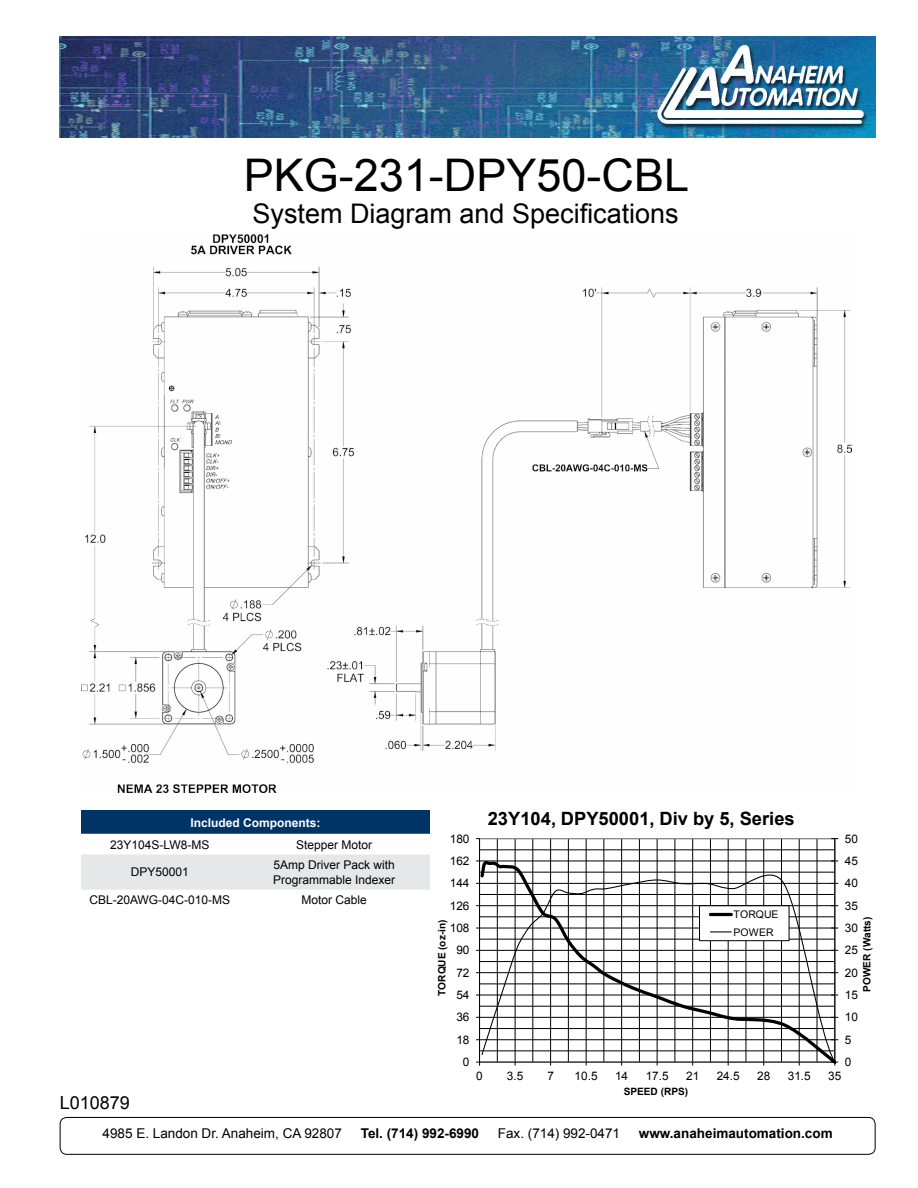
<style>
.page{position:relative;width:918px;height:1188px;background:#fff}
.page>*{position:absolute;margin:0;border:0;box-sizing:border-box;transform-origin:0 0}
.t1{font:45px "Arial";color:#000}
.t2{font:27px "Arial";color:#000}
.t3{font:700 18.3px "Arial";color:#000}
.t4{font:18px "Arial";color:#000}
.t5{font:13.5px "Arial";color:#000}
.t6{font:700 13.5px "Arial";color:#000}
.t7{font:12px/14.4px "Arial";color:#000}
.t8{font:700 12px "Arial";color:#fff}
.t9{font:11.85px "Arial";color:#000}
.t10{font:10.5px/17.4px "Arial";color:#000}
.t11{font:700 10.05px "Arial";color:#000}
</style>
<div class="page">
<img style="left:60px;top:37px;width:815px;height:101px">
<div style="left:60px;top:1117px;width:815px;height:38px;border:1px solid #000;border-radius:7px"></div>
<div style="left:81px;top:811px;width:349px;height:23px;background:#036"></div>
<div style="left:81px;top:854px;width:349px;height:36px;background:#e6e7e8"></div>
<svg style="left:476px;top:838px;width:363px;height:228px"></svg>
<img style="left:81px;top:234px;width:770px;height:559px">
<h1 class="t1" style="left:244px;top:146px;width:447px">PKG-231-DPY50-CBL</h1>
<h2 class="t2" style="left:253px;top:196px;width:428px">System Diagram and Specifications</h2>
<p class="t8" style="left:190px;top:814px;width:132px">Included Components:</p>
<p class="t7" style="left:110px;top:837px;width:101px">23Y104S-LW8-MS</p>
<p class="t7" style="left:296px;top:837px;width:78px">Stepper Motor</p>
<p class="t7" style="left:131px;top:865px;width:60px">DPY50001</p>
<p class="t7" style="left:273px;top:858px;width:124px">5Amp Driver Pack with<br>Programmable Indexer</p>
<p class="t7" style="left:89px;top:893px;width:142px">CBL-20AWG-04C-010-MS</p>
<p class="t7" style="left:302px;top:893px;width:67px">Motor Cable</p>
<p class="t9" style="left:450px;top:831px;width:21px">180</p>
<p class="t9" style="left:450px;top:853px;width:21px">162</p>
<p class="t9" style="left:450px;top:875px;width:21px">144</p>
<p class="t9" style="left:450px;top:898px;width:21px">126</p>
<p class="t11" style="left:435px;top:996px;width:78px;rotate:-90deg">TORQUE (oz-in)</p>
<p class="t9" style="left:450px;top:920px;width:21px">108</p>
<p class="t9" style="left:456px;top:942px;width:15px">90</p>
<p class="t9" style="left:456px;top:965px;width:15px">72</p>
<p class="t9" style="left:456px;top:987px;width:15px">54</p>
<p class="t9" style="left:456px;top:1009px;width:15px">36</p>
<p class="t9" style="left:456px;top:1032px;width:15px">18</p>
<p class="t9" style="left:463px;top:1054px;width:8px">0</p>
<h3 class="t3" style="left:488px;top:806px;width:309px">23Y104, DPY50001, Div by 5, Series</h3>
<p class="t10" style="left:734px;top:906px;width:47px">TORQUE<br>POWER</p>
<p class="t9" style="left:845px;top:831px;width:15px">50</p>
<p class="t9" style="left:845px;top:853px;width:15px">45</p>
<p class="t9" style="left:845px;top:875px;width:15px">40</p>
<p class="t9" style="left:845px;top:898px;width:15px">35</p>
<p class="t11" style="left:860px;top:992px;width:77px;rotate:-90deg">POWER (Watts)</p>
<p class="t9" style="left:845px;top:920px;width:15px">30</p>
<p class="t9" style="left:845px;top:942px;width:15px">25</p>
<p class="t9" style="left:845px;top:965px;width:15px">20</p>
<p class="t9" style="left:845px;top:987px;width:15px">15</p>
<p class="t9" style="left:845px;top:1009px;width:15px">10</p>
<p class="t9" style="left:845px;top:1032px;width:8px">5</p>
<p class="t9" style="left:845px;top:1054px;width:8px">0</p>
<h3 class="t4" style="left:60px;top:1091px;width:72px">L010879</h3>
<p class="t9" style="left:476px;top:1068px;width:8px">0</p>
<p class="t9" style="left:507px;top:1068px;width:18px">3.5</p>
<p class="t9" style="left:547px;top:1068px;width:8px">7</p>
<p class="t9" style="left:575px;top:1068px;width:24px">10.5</p>
<p class="t9" style="left:615px;top:1068px;width:15px">14</p>
<p class="t9" style="left:646px;top:1068px;width:24px">17.5</p>
<p class="t9" style="left:686px;top:1068px;width:15px">21</p>
<p class="t9" style="left:717px;top:1068px;width:24px">24.5</p>
<p class="t9" style="left:757px;top:1068px;width:15px">28</p>
<p class="t9" style="left:788px;top:1068px;width:24px">31.5</p>
<p class="t9" style="left:828px;top:1068px;width:15px">35</p>
<p class="t11" style="left:624px;top:1084px;width:66px">SPEED (RPS)</p>
<p class="t5" style="left:103px;top:1124px;width:241px">4985 E. Landon Dr. Anaheim, CA 92807</p>
<p class="t6" style="left:361px;top:1124px;width:120px">Tel. (714) 992-6990</p>
<p class="t5" style="left:498px;top:1124px;width:124px">Fax. (714) 992-0471</p>
<p class="t6" style="left:639px;top:1124px;width:195px">www.anaheimautomation.com</p>
</div>
